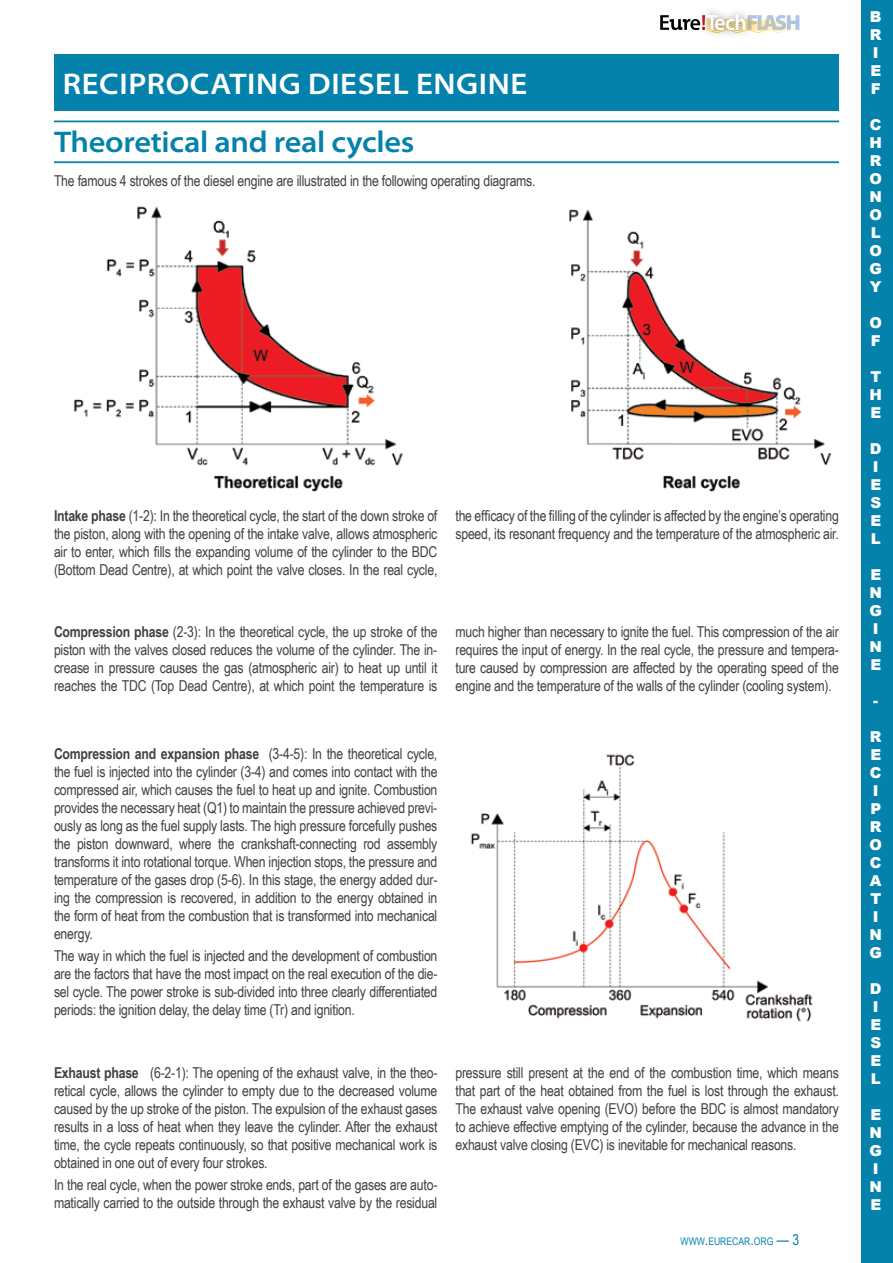
<style>
.page{position:relative;width:893px;height:1263px;background:#fff}
.page>*{position:absolute;margin:0;border:0;box-sizing:border-box;transform-origin:0 0}
.t1{font:600 semi-expanded 30px "Myriad Pro";letter-spacing:.02em;color:#fff}
.t2{font:600 semi-expanded 30px "Myriad Pro";letter-spacing:-.01em;color:#0482ab}
.t3{font:15px/18px "Arial Narrow";letter-spacing:-.015em;color:#414042;text-align:justify}
.t4{font:900 15px/18px "Arial";color:#fff}
.t5{font:10.5px "Arial Narrow";color:#0482ab}
.s1{font-weight:700}
.s2{font-size:15px}
</style>
<div class="page">
<svg style="left:660px;top:14px;width:139px;height:19px"></svg>
<div style="left:862px;top:0;width:31px;height:1263px;background:#0482ab"></div>
<img style="left:73px;top:206px;width:759px;height:286px">
<div style="left:54px;top:54px;width:785px;height:57px;background:#0482ab"></div>
<hr style="left:54px;top:121px;width:785px;height:1px;background:#0482ab">
<hr style="left:54px;top:161px;width:785px;height:2px;background:#0482ab">
<img style="left:470px;top:754px;width:343px;height:268px">
<h1 class="t1" style="left:63px;top:67px;width:466px">RECIPROCATING DIESEL ENGINE</h1>
<h1 class="t2" style="left:54px;top:126px;width:362px">Theoretical and real cycles</h1>
<p class="t3" style="left:54px;top:171px;width:483px">The famous 4 strokes of the diesel engine are illustrated in the following operating diagrams.</p>
<p class="t3" style="left:54px;top:506px;width:385px"><span class="s1">Intake phase</span> (1-2): In the theoretical cycle, the start of the down stroke of the piston, along with the opening of the intake valve, allows atmospheric air to enter, which fills the expanding volume of the cylinder to the BDC (Bottom Dead Centre), at which point the valve closes. In the real cycle,</p>
<p class="t3" style="left:455px;top:506px;width:385px">the efficacy of the filling of the cylinder is affected by the engine’s operating speed, its resonant frequency and the temperature of the atmospheric air.</p>
<p class="t3" style="left:54px;top:622px;width:385px"><span class="s1">Compression phase</span> (2-3): In the theoretical cycle, the up stroke of the piston with the valves closed reduces the volume of the cylinder. The in&shy;crease in pressure causes the gas (atmospheric air) to heat up until it reaches the TDC (Top Dead Centre), at which point the temperature is</p>
<p class="t3" style="left:455px;top:622px;width:385px">much higher than necessary to ignite the fuel. This compression of the air requires the input of energy. In the real cycle, the pressure and tempera&shy;ture caused by compression are affected by the operating speed of the engine and the temperature of the walls of the cylinder (cooling system).</p>
<p class="t3" style="left:54px;top:744px;width:385px"><span class="s1">Compression and expansion phase</span> (3-4-5): In the theoretical cycle, the fuel is injected into the cylinder (3-4) and comes into contact with the compressed air, which causes the fuel to heat up and ignite. Combustion provides the necessary heat (Q1) to maintain the pressure achieved previ&shy;ously as long as the fuel supply lasts. The high pressure forcefully pushes the piston downward, where the crankshaft-connecting rod assembly transforms it into rotational torque. When injection stops, the pressure and temperature of the gases drop (5-6). In this stage, the energy added dur&shy;ing the compression is recovered, in addition to the energy obtained in the form of heat from the combustion that is transformed into mechanical energy.</p>
<p class="t3" style="left:54px;top:946px;width:385px">The way in which the fuel is injected and the development of combustion are the factors that have the most impact on the real execution of the die&shy;sel cycle. The power stroke is sub-divided into three clearly differentiated periods: the ignition delay, the delay time (Tr) and ignition.</p>
<p class="t3" style="left:54px;top:1063px;width:385px"><span class="s1">Exhaust phase</span> (6-2-1): The opening of the exhaust valve, in the theo&shy;retical cycle, allows the cylinder to empty due to the decreased volume caused by the up stroke of the piston. The expulsion of the exhaust gases results in a loss of heat when they leave the cylinder. After the exhaust time, the cycle repeats continuously, so that positive mechanical work is obtained in one out of every four strokes.</p>
<p class="t3" style="left:54px;top:1175px;width:385px">In the real cycle, when the power stroke ends, part of the gases are auto&shy;matically carried to the outside through the exhaust valve by the residual</p>
<p class="t3" style="left:455px;top:1063px;width:385px">pressure still present at the end of the combustion time, which means that part of the heat obtained from the fuel is lost through the exhaust.<br>The exhaust valve opening (EVO) before the BDC is almost mandatory to achieve effective emptying of the cylinder, because the advance in the exhaust valve closing (EVC) is inevitable for mechanical reasons.</p>
<p class="t5" style="left:680px;top:1233px;width:120px">WWW<span class="s2">.</span>EURECAR<span class="s2">.</span>ORG <span class="s2">— 3</span></p>
<p class="t4" style="left:870px;top:7px;width:13px">B<br>R<br>I<br>E<br>F</p>
<p class="t4" style="left:869px;top:115px;width:14px;text-align:justify">C H R O N O L O G Y</p>
<p class="t4" style="left:869px;top:313px;width:14px">O<br>F</p>
<p class="t4" style="left:869px;top:367px;width:14px;text-align:justify">T H E</p>
<p class="t4" style="left:870px;top:439px;width:13px">D<br>I<br>E<br>S<br>E<br>L</p>
<p class="t4" style="left:869px;top:565px;width:14px">E<br>N<br>G<br>I<br>N<br>E</p>
<p class="t4" style="left:873px;top:691px;width:6px">-</p>
<p class="t4" style="left:869px;top:727px;width:14px">R<br>E<br>C<br>I<br>P<br>R<br>O<br>C<br>A<br>T<br>I<br>N<br>G</p>
<p class="t4" style="left:870px;top:979px;width:13px">D<br>I<br>E<br>S<br>E<br>L</p>
<p class="t4" style="left:869px;top:1105px;width:14px">E<br>N<br>G<br>I<br>N<br>E</p>
</div>
